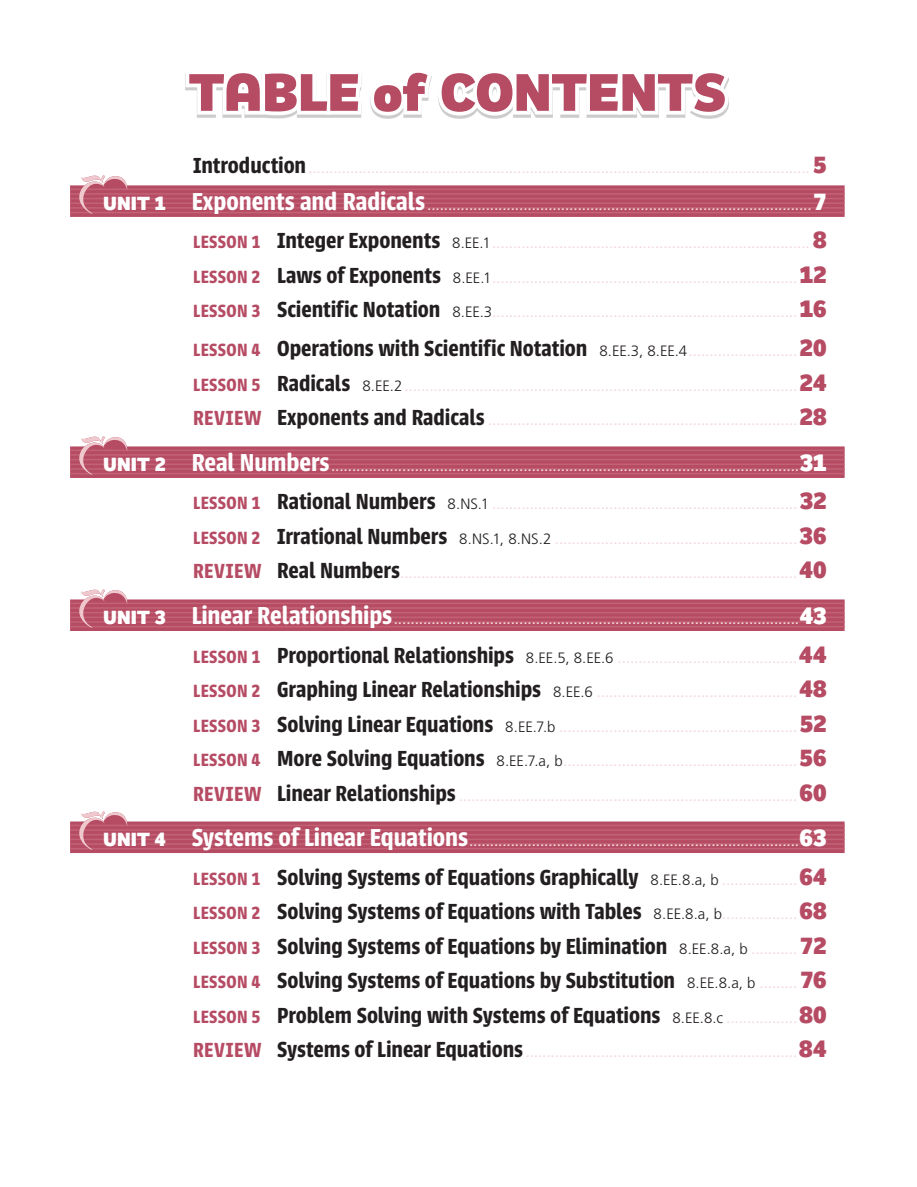
<style>
.page{position:relative;width:917px;height:1187px;background:#fff}
.page>*{position:absolute;margin:0;border:0;box-sizing:border-box;transform-origin:0 0}
.t1{font:900 54px "Remora Sans W2";letter-spacing:-.015em;color:#b64b64}
.t2{font:600 24px/34.5px "Urbana";color:#231f20;text-align:justify}
.t3{font:300 18px/34.5px "Urbana";color:#f6dade;text-align:right}
.s1{font-weight:600;font-size:24px;color:#231f20}
.s2{font-family:"Remora Sans W2";font-weight:900;font-size:24px;color:#b64b64}
.s3{font-family:"Remora Sans W2";font-weight:900;font-size:19.5px;color:#fff}
.s4{font-weight:600;font-size:27px;color:#fff}
.s5{font-family:"Remora Sans W2";font-weight:900;font-size:24px;color:#fff}
.s6{font-weight:600;font-size:19.5px;color:#b64b64}
.s7{font-family:"Frutiger";font-size:15px;color:#231f20}
.s8{font-size:19.5px;color:#b64b64}
.s9{font-family:"Frutiger";font-weight:300;font-size:15px}
.s10{font-weight:300;font-size:18px;color:#f6dade}
.s11{font-family:"Remora Sans W2";font-weight:900;color:#b64b64}
.s12{font-weight:600;font-size:22.5px;color:#b64b64}
</style>
<div class="page">
<svg style="left:185px;top:73px;width:544px;height:46px"></svg>
<svg style="left:70px;top:175px;width:774px;height:42px"></svg>
<svg style="left:70px;top:436px;width:774px;height:42px"></svg>
<svg style="left:70px;top:589px;width:774px;height:42px"></svg>
<svg style="left:70px;top:811px;width:774px;height:42px"></svg>
<h1 class="t1" style="left:188px;top:57px;width:540px">TABLE of CONTENTS</h1>
<p class="t3" style="left:103px;top:149px;width:725px;line-height:37.5px"><span class="s1">Introduction</span>........................................................................................................................ <span class="s2">5<br></span><span class="s3">UNIT 1</span> <span class="s4">Exponents and Radicals</span>............................................................................................<span class="s5">7<br></span><span class="s6">LESSON 1</span> <span class="s1">Integer Exponents</span> <span class="s7">8.EE.1</span>............................................................................ <span class="s2">8</span></p>
<p class="t3" style="left:193px;top:260px;width:634px;text-align:left"><span class="s6">LESSON 2</span> <span class="s1">Laws of Exponents</span> <span class="s7">8.EE.1</span>.........................................................................<span class="s2">12<br></span><span class="s6">LESSON 3</span> <span class="s1">Scientific Notation</span> <span class="s7">8.EE.3</span>.........................................................................<span class="s2">16</span></p>
<h2 class="t2" style="left:193px;top:332px;width:634px"><span class="s8">LESSON 4</span> Operations with Scientific Notation <span class="s9">8.EE.3, 8.EE.4</span><span class="s10">..........................</span><span class="s11">20</span></h2>
<p class="t3" style="left:193px;top:368px;width:634px;text-align:left"><span class="s6">LESSON 5</span> <span class="s1">Radicals</span> <span class="s7">8.EE.2</span>..............................................................................................<span class="s2">24<br></span><span class="s12">REVIEW</span> <span class="s1">Exponents and Radicals</span> ..........................................................................<span class="s2">28</span></p>
<p class="t3" style="left:103px;top:447px;width:725px;line-height:38.1px"><span class="s3">UNIT 2</span> <span class="s4">Real Numbers</span>................................................................................................................<span class="s5">31<br></span><span class="s6">LESSON 1</span> <span class="s1">Rational Numbers</span> <span class="s7">8.NS.1</span> .........................................................................<span class="s2">32</span></p>
<p class="t3" style="left:193px;top:521px;width:634px;text-align:left"><span class="s6">LESSON 2</span> <span class="s1">Irrational Numbers</span> <span class="s7">8.NS.1, 8.NS.2</span> ..........................................................<span class="s2">36<br></span><span class="s12">REVIEW</span> <span class="s1">Real Numbers</span>...............................................................................................<span class="s2">40</span></p>
<p class="t3" style="left:103px;top:600px;width:725px;line-height:38.1px"><span class="s3">UNIT 3</span> <span class="s4">Linear Relationships</span>.................................................................................................<span class="s5">43<br></span><span class="s6">LESSON 1</span> <span class="s1">Proportional Relationships</span> <span class="s7">8.EE.5, 8.EE.6</span> ...........................................<span class="s2">44</span></p>
<p class="t3" style="left:193px;top:674px;width:635px;text-align:justify"><span class="s6">LESSON 2</span> <span class="s1">Graphing Linear Relationships</span> <span class="s7">8.EE.6</span> ................................................<span class="s2">48<br></span><span class="s6">LESSON 3</span> <span class="s1">Solving Linear Equations</span> <span class="s7">8.EE.7.b</span> .........................................................<span class="s2">52<br></span><span class="s6">LESSON 4</span> <span class="s1">More Solving Equations</span> <span class="s7">8.EE.7.a, b</span>........................................................<span class="s2">56<br></span><span class="s12">REVIEW</span> <span class="s1">Linear Relationships</span> .................................................................................<span class="s2">60</span></p>
<p class="t3" style="left:103px;top:823px;width:725px"><span class="s3">UNIT 4</span> <span class="s4">Systems of Linear Equations</span>...............................................................................<span class="s5">63</span></p>
<p class="t2" style="left:193px;top:860px;width:634px"><span class="s8">LESSON 1</span> Solving Systems of Equations Graphically <span class="s9">8.EE.8.a, b</span> <span class="s10">..................</span><span class="s11">64<br></span><span class="s8">LESSON 2</span> Solving Systems of Equations with Tables <span class="s9">8.EE.8.a, b</span><span class="s10">..................</span><span class="s11">68<br></span><span class="s8">LESSON 3</span> Solving Systems of Equations by Elimination <span class="s9">8.EE.8.a, b</span> <span class="s10">...........</span> <span class="s11">72<br></span><span class="s8">LESSON 4</span> Solving Systems of Equations by Substitution <span class="s9">8.EE.8.a, b</span> <span class="s10">.........</span> <span class="s11">76<br></span><span class="s8">LESSON 5</span> Problem Solving with Systems of Equations <span class="s9">8.EE.8.c</span> <span class="s10">.................</span><span class="s11">80</span></p>
<p class="t3" style="left:193px;top:1034px;width:634px"><span class="s12">REVIEW</span> <span class="s1">Systems of Linear Equations</span>.................................................................<span class="s2">84</span></p>
</div>
